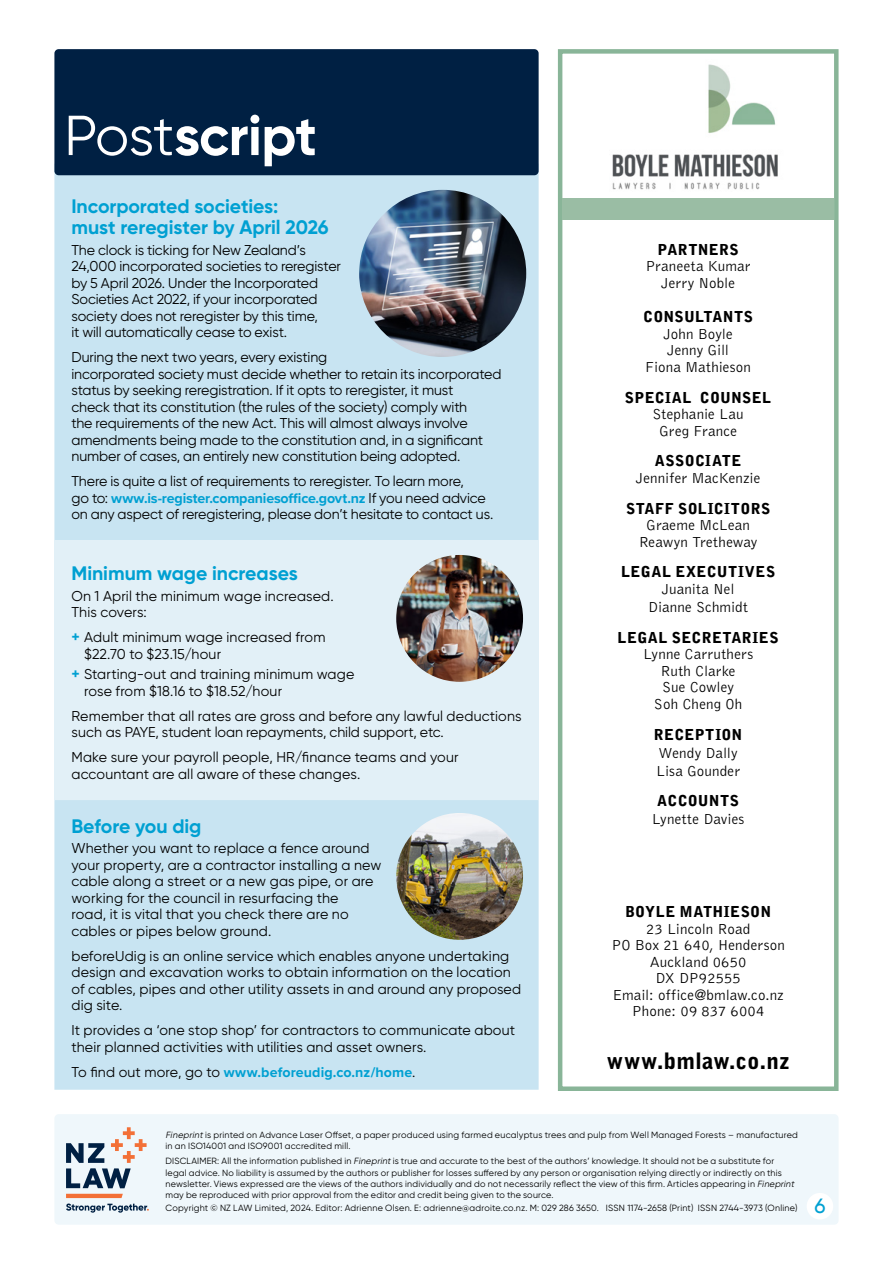
<style>
.page{position:relative;width:893px;height:1263px;background:#fff}
.page>*{position:absolute;margin:0;border:0;box-sizing:border-box;transform-origin:0 0}
.t1{font:700 56.25px "Gilroy";letter-spacing:-.01em;color:#fff}
.t2{font:900 22.5px "Bell Gothic";letter-spacing:.01em;color:#000}
.t3{font:500 20.7px "Gilroy";color:#00a0d2}
.t4{font:700 19.5px/21px "Gilroy";letter-spacing:-.005em;color:#00a0d2}
.t5{font:300 15px/16.5px "Bell Gothic";letter-spacing:.005em;color:#000;text-align:center}
.t6{font:900 15px "Bell Gothic";letter-spacing:.025em;color:#000}
.t7{font:14.25px/16.5px "Gilroy";letter-spacing:-.005em;color:#000}
.t8{font:700 14.25px "Proxima Nova";letter-spacing:-.01em;color:#00a0d2}
.t9{font:9px/11.2px "Gilroy";letter-spacing:.02em;color:#000}
.s1{font-weight:400}
.s2{font-family:"Gilroy";font-weight:400;color:#000}
.s3{font-weight:700;font-size:15px;color:#00a0d2}
.s4{font-style:italic}
</style>
<div class="page">
<div style="left:54px;top:173px;width:485px;height:917px;background:#c8e4f2"></div>
<div style="left:54px;top:541px;width:485px;height:259px;background:#e2f0f7"></div>
<div style="left:54px;top:1114px;width:784px;height:111px;background:#eff7fb;border-radius:4px"></div>
<div style="left:54px;top:49px;width:485px;height:126px;background:#002043;border-radius:4px"></div>
<div style="left:807px;top:1193px;width:26px;height:26px;background:#fff;border-radius:50%"></div>
<svg style="left:66px;top:1127px;width:81px;height:61px"></svg>
<svg style="left:66px;top:1194px;width:83px;height:19px"></svg>
<img style="left:359px;top:190px;width:167px;height:167px;border-radius:84px">
<img style="left:396px;top:813px;width:127px;height:127px;border-radius:63px">
<img style="left:396px;top:555px;width:127px;height:127px;border-radius:63px">
<img style="left:612px;top:64px;width:166px;height:126px">
<div style="left:558px;top:49px;width:280px;height:1042px;border:4px solid #89b598"></div>
<div style="left:562px;top:198px;width:272px;height:22px;background:#9abda4"></div>
<h1 class="t1" style="left:64px;top:100px;width:254px"><span class="s1">Post</span>script</h1>
<h3 class="t4" style="left:71px;top:196px;width:259px">Incorporated societies:<br>must reregister by April 2026</h3>
<p class="t7" style="left:71px;top:241px;width:271px">The clock is ticking for New Zealand’s 24,000 incorporated societies to reregister by 5 April 2026. Under the Incorporated Societies Act 2022, if your incorporated society does not reregister by this time,<br>it will automatically cease to exist.</p>
<p class="t7" style="left:71px;top:349px;width:431px">During the next two years, every existing<br>incorporated society must decide whether to retain its incorporated status by seeking reregistration. If it opts to reregister, it must<br>check that its constitution (the rules of the society) comply with<br>the requirements of the new Act. This will almost always involve amendments being made to the constitution and, in a significant number of cases, an entirely new constitution being adopted.</p>
<p class="t7" style="left:71px;top:473px;width:394px">There is quite a list of requirements to reregister. To learn more,</p>
<p class="t8" style="left:71px;top:487px;width:416px"><span class="s2">go to:</span> www.is-register.companiesoffice.govt.nz <span class="s2">If you need advice</span></p>
<p class="t7" style="left:71px;top:506px;width:423px">on any aspect of reregistering, please don’t hesitate to contact us.</p>
<h3 class="t4" style="left:71px;top:562px;width:228px">Minimum wage increases</h3>
<p class="t7" style="left:71px;top:587px;width:264px">On 1 April the minimum wage increased.<br>This covers:</p>
<p class="t7" style="left:84px;top:629px;width:243px;text-indent:-13px"><span class="s3">+</span> Adult minimum wage increased from $22.70 to $23.15/hour</p>
<p class="t7" style="left:84px;top:666px;width:272px;text-indent:-13px"><span class="s3">+</span> Starting-out and training minimum wage rose from $18.16 to $18.52/hour</p>
<p class="t7" style="left:71px;top:707px;width:452px">Remember that all rates are gross and before any lawful deductions such as PAYE, student loan repayments, child support, etc.</p>
<p class="t7" style="left:71px;top:749px;width:389px">Make sure your payroll people, HR/finance teams and your accountant are all aware of these changes.</p>
<h3 class="t4" style="left:71px;top:815px;width:132px">Before you dig</h3>
<p class="t7" style="left:71px;top:840px;width:312px">Whether you want to replace a fence around your property, are a contractor installing a new cable along a street or a new gas pipe, or are working for the council in resurfacing the<br>road, it is vital that you check there are no cables or pipes below ground.</p>
<p class="t7" style="left:71px;top:947px;width:451px">beforeUdig is an online service which enables anyone undertaking design and excavation works to obtain information on the location of cables, pipes and other utility assets in and around any proposed dig site.</p>
<p class="t7" style="left:71px;top:1022px;width:445px">It provides a ‘one stop shop’ for contractors to communicate about their planned activities with utilities and asset owners.</p>
<p class="t8" style="left:71px;top:1061px;width:345px"><span class="s2">To find out more, go to</span> www.beforeudig.co.nz/home<span class="s2">.</span></p>
<p class="t6" style="left:657px;top:241px;width:83px">PARTNERS</p>
<p class="t5" style="left:645px;top:259px;width:107px">Praneeta Kumar<br>Jerry Noble</p>
<p class="t6" style="left:643px;top:308px;width:111px">CONSULTANTS</p>
<p class="t5" style="left:645px;top:326px;width:107px">John Boyle<br>Jenny Gill<br>Fiona Mathieson</p>
<p class="t6" style="left:625px;top:389px;width:148px">SPECIAL COUNSEL</p>
<p class="t5" style="left:653px;top:406px;width:92px">Stephanie Lau<br>Greg France</p>
<p class="t6" style="left:655px;top:452px;width:88px">ASSOCIATE</p>
<p class="t5" style="left:636px;top:470px;width:126px">Jennifer MacKenzie</p>
<p class="t6" style="left:626px;top:500px;width:146px">STAFF SOLICITORS</p>
<p class="t5" style="left:639px;top:517px;width:120px">Graeme McLean<br>Reawyn Tretheway</p>
<p class="t6" style="left:621px;top:563px;width:156px">LEGAL EXECUTIVES</p>
<p class="t5" style="left:648px;top:580px;width:102px;line-height:18px">Juanita Nel<br>Dianne Schmidt</p>
<p class="t6" style="left:618px;top:629px;width:163px">LEGAL SECRETARIES</p>
<p class="t5" style="left:643px;top:646px;width:112px">Lynne Carruthers<br>Ruth Clarke<br>Sue Cowley<br>Soh Cheng Oh</p>
<p class="t6" style="left:654px;top:725px;width:90px">RECEPTION</p>
<p class="t5" style="left:656px;top:744px;width:86px;line-height:18px;text-align:left">Wendy Dally<br>Lisa Gounder</p>
<p class="t6" style="left:657px;top:792px;width:83px">ACCOUNTS</p>
<p class="t5" style="left:652px;top:811px;width:94px">Lynette Davies</p>
<p class="t6" style="left:625px;top:903px;width:148px">BOYLE MATHIESON</p>
<p class="t5" style="left:611px;top:921px;width:175px">23 Lincoln Road<br>PO Box 21 640, Henderson<br>Auckland 0650<br>DX DP92555<br>Email: office@bmlaw.co.nz<br>Phone: 09 837 6004</p>
<h2 class="t2" style="left:607px;top:1048px;width:184px">www.bmlaw.co.nz</h2>
<p class="t9" style="left:166px;top:1128px;width:634px"><span class="s4">Fineprint</span>is printed on Advance Laser Offset, a paper produced using farmed eucalyptus trees and pulp from Well Managed Forests – manufactured in an ISO14001 and ISO9001 accredited mill.</p>
<p class="t9" style="left:166px;top:1155px;width:632px">DISCLAIMER: All the information published in <span class="s4">Fineprint</span>is true and accurate to the best of the authors’ knowledge. It should not be a substitute for legal advice. No liability is assumed by the authors or publisher for losses suffered by any person or organisation relying directly or indirectly on this newsletter. Views expressed are the views of the authors individually and do not necessarily reflect the view of this firm. Articles appearing in <span class="s4">Fineprint </span>may be reproduced with prior approval from the editor and credit being given to the source.</p>
<p class="t9" style="left:166px;top:1202px;width:633px">Copyright © NZ LAW Limited, 2024. Editor: Adrienne Olsen. E: adrienne@adroite.co.nz. M: 029 286 3650. ISSN 1174-2658 (Print) ISSN 2744-3973 (Online)</p>
<h3 class="t3" style="left:814px;top:1193px;width:13px">6</h3>
</div>
